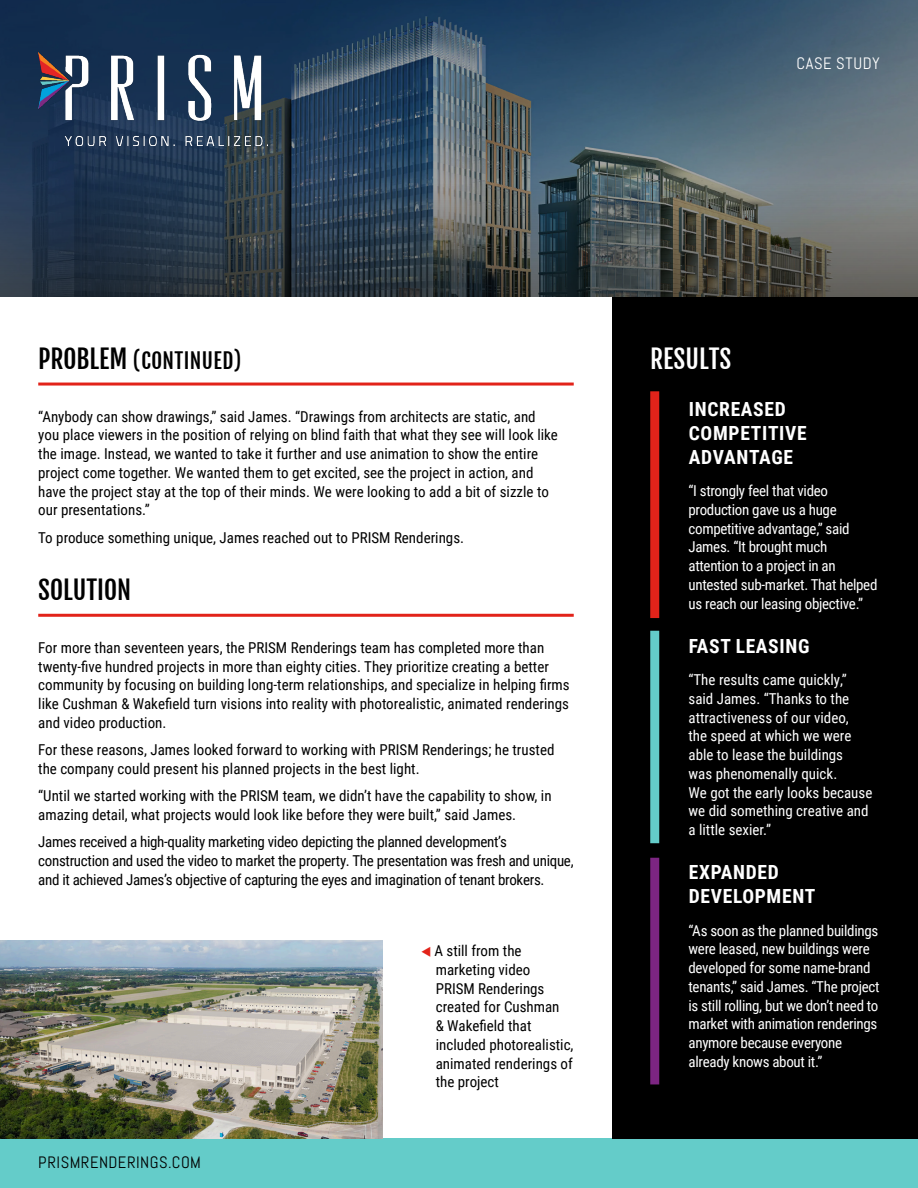
<style>
.page{position:relative;width:918px;height:1188px;background:#fff}
.page>*{position:absolute;margin:0;border:0;box-sizing:border-box;transform-origin:0 0}
._02_-_Header{font:25.5px "Fjalla One";color:#000}
._09_-_Results_Header{font:25.5px "Fjalla One";color:#fff}
._02_-_Header-2{font:21px "Fjalla One";letter-spacing:.02em;color:#000}
._04_-_Sidebar_Catego{font:700 19.5px/24px "Roboto Condensed";letter-spacing:.035em;color:#fff}
.t1{font:16.5px "Abel";letter-spacing:.03em;color:#000}
.t2{font:16.5px "Abel";letter-spacing:.04em;color:#fff}
._03_-_Body{font:15px/18.8px "Roboto Condensed";color:#000}
._11_-_Results_Body{font:15px/18.8px "Roboto Condensed";letter-spacing:-.02em;color:#fff}
._03_-_Body-2{font:15px/18.8px "Roboto Condensed";letter-spacing:-.02em;color:#000}
._11_-_Results_Body-2{font:15px/18.8px "Roboto Condensed";color:#fff}
._12_-_Caption{font:15px/18.8px "Roboto Condensed";color:#000}
.s1{font-size:25.5px}
.s2{color:#e2231a}
</style>
<div class="page">
<img style="left:0;top:0;width:918px;height:297px">
<div style="left:0;top:1138px;width:918px;height:50px;background:#64ccc9"></div>
<img style="left:38px;top:52px;width:230px;height:94px">
<img style="left:0;top:940px;width:382px;height:198px">
<hr style="left:38px;top:383px;width:536px;height:3px;background:#e2231a">
<hr style="left:38px;top:614px;width:536px;height:3px;background:#e2231a">
<div style="left:612px;top:297px;width:306px;height:841px;background:#000"></div>
<div style="left:650px;top:391px;width:9px;height:227px;background:#e2231a"></div>
<div style="left:650px;top:631px;width:9px;height:212px;background:#64ccc9"></div>
<div style="left:650px;top:858px;width:9px;height:226px;background:#7c2582"></div>
<p class="t2" style="left:797px;top:53px;width:85px">CASE STUDY</p>
<p class="_02_-_Header-2" style="left:38px;top:348px;width:205px"><span class="s1">PROBLEM</span> (CONTINUED)</p>
<p class="_03_-_Body" style="left:38px;top:406px;width:521px">“Anybody can show drawings,” said James. “Drawings from architects are static, and you place viewers in the position of relying on blind faith that what they see will look like the image. Instead, we wanted to take it further and use animation to show the entire project come together. We wanted them to get excited, see the project in action, and have the project stay at the top of their minds. We were looking to add a bit of sizzle to our presentations.”</p>
<p class="_03_-_Body" style="left:38px;top:527px;width:427px">To produce something unique, James reached out to PRISM Renderings.</p>
<p class="_02_-_Header" style="left:38px;top:575px;width:94px">SOLUTION</p>
<p class="_03_-_Body" style="left:38px;top:638px;width:533px">For more than seventeen years, the PRISM Renderings team has completed more than twenty-five hundred projects in more than eighty cities. They prioritize creating a better community by focusing on building long-term relationships, and specialize in helping firms like Cushman &amp; Wakefield turn visions into reality with photorealistic, animated renderings and video production.</p>
<p class="_03_-_Body" style="left:38px;top:740px;width:518px">For these reasons, James looked forward to working with PRISM Renderings; he trusted the company could present his planned projects in the best light.</p>
<p class="_03_-_Body" style="left:38px;top:786px;width:515px">“Until we started working with the PRISM team, we didn’t have the capability to show, in amazing detail, what projects would look like before they were built,” said James.</p>
<p class="_03_-_Body-2" style="left:38px;top:832px;width:537px">James received a high-quality marketing video depicting the planned development’s construction and used the video to market the property. The presentation was fresh and unique, and it achieved James’s objective of capturing the eyes and imagination of tenant brokers.</p>
<p class="t1" style="left:38px;top:1152px;width:164px">PRISMRENDERINGS.COM</p>
<p class="_12_-_Caption" style="left:436px;top:941px;width:139px;text-indent:-15px"><span class="s2">▼</span> A still from the marketing video<br>PRISM Renderings created for Cushman<br>&amp; Wakefield that included photorealistic, animated renderings of the project</p>
<p class="_09_-_Results_Header" style="left:650px;top:343px;width:83px">RESULTS</p>
<p class="_04_-_Sidebar_Catego" style="left:689px;top:396px;width:119px">INCREASED<br>COMPETITIVE<br>ADVANTAGE</p>
<p class="_11_-_Results_Body" style="left:688px;top:481px;width:190px">“I strongly feel that video production gave us a huge competitive advantage,” said<br>James. “It brought much attention to a project in an untested sub-market. That helped us reach our leasing objective.”</p>
<p class="_04_-_Sidebar_Catego" style="left:689px;top:633px;width:122px">FAST LEASING</p>
<p class="_11_-_Results_Body-2" style="left:688px;top:670px;width:185px">“The results came quickly,” said James. “Thanks to the attractiveness of our video,<br>the speed at which we were able to lease the buildings<br>was phenomenally quick.<br>We got the early looks because we did something creative and a little sexier.”</p>
<p class="_04_-_Sidebar_Catego" style="left:689px;top:860px;width:128px">EXPANDED<br>DEVELOPMENT</p>
<p class="_11_-_Results_Body" style="left:688px;top:920px;width:193px">“As soon as the planned buildings were leased, new buildings were developed for some name-brand tenants,” said James. “The project is still rolling, but we don’t need to market with animation renderings anymore because everyone already knows about it.”</p>
</div>
